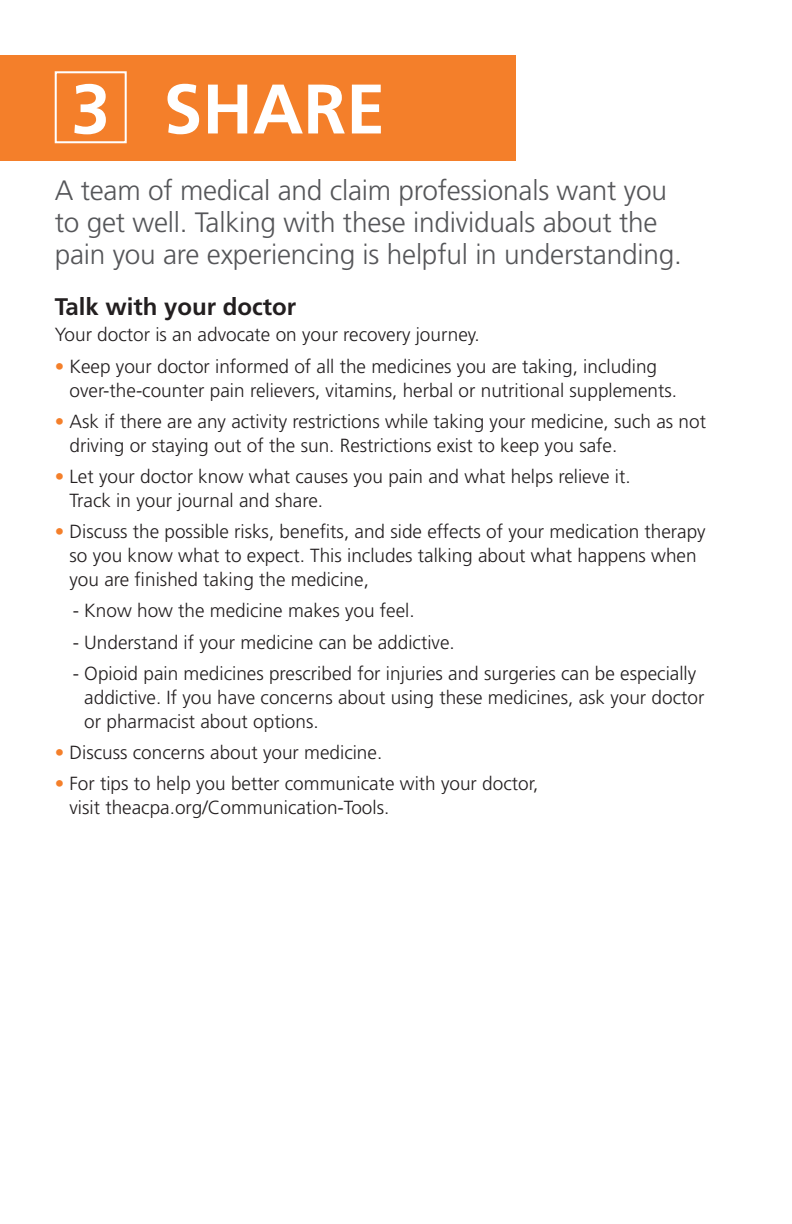
<style>
.page{position:relative;width:792px;height:1224px;background:#fff}
.page>*{position:absolute;margin:0;border:0;box-sizing:border-box;transform-origin:0 0}
.t1{font:700 70px "Frutiger LT Std";color:#fff}
.t2{font:300 28px/32px "Frutiger LT Std";letter-spacing:-.01em;color:#555659}
.t3{font:700 24px "Frutiger LT Std";color:#231f20}
.t4{font:300 19px/24px "Frutiger LT Std";color:#231f20}
.s1{color:#f47f2a}
</style>
<div class="page">
<div style="left:0;top:55px;width:516px;height:106px;background:#f47f2a"></div>
<div style="left:55px;top:71px;width:72px;height:72px;border:2px solid #fff"></div>
<h1 class="t1" style="left:71px;top:68px;width:315px">3 SHARE</h1>
<h2 class="t2" style="left:55px;top:175px;width:629px">A team of medical and claim professionals want you to get well. Talking with these individuals about the pain you are experiencing is helpful in understanding.</h2>
<p class="t3" style="left:55px;top:292px;width:243px">Talk with your doctor</p>
<p class="t4" style="left:55px;top:323px;width:427px">Your doctor is an advocate on your recovery journey.</p>
<p class="t4" style="left:70px;top:354px;width:609px;text-indent:-15px"><span class="s1">•</span> Keep your doctor informed of all the medicines you are taking, including over-the-counter pain relievers, vitamins, herbal or nutritional supplements.</p>
<p class="t4" style="left:70px;top:410px;width:638px;text-indent:-15px"><span class="s1">•</span> Ask if there are any activity restrictions while taking your medicine, such as not driving or staying out of the sun. Restrictions exist to keep you safe.</p>
<p class="t4" style="left:70px;top:465px;width:563px;text-indent:-15px"><span class="s1">•</span> Let your doctor know what causes you pain and what helps relieve it.<br>Track in your journal and share.</p>
<p class="t4" style="left:70px;top:520px;width:638px;text-indent:-15px"><span class="s1">•</span> Discuss the possible risks, benefits, and side effects of your medication therapy so you know what to expect. This includes talking about what happens when you are finished taking the medicine,</p>
<p class="t4" style="left:73px;top:599px;width:344px">- Know how the medicine makes you feel.</p>
<p class="t4" style="left:73px;top:630px;width:384px">- Understand if your medicine can be addictive.</p>
<p class="t4" style="left:84px;top:662px;width:622px;text-indent:-12px">- Opioid pain medicines prescribed for injuries and surgeries can be especially addictive. If you have concerns about using these medicines, ask your doctor or pharmacist about options.</p>
<p class="t4" style="left:55px;top:741px;width:329px"><span class="s1">•</span> Discuss concerns about your medicine.</p>
<p class="t4" style="left:70px;top:772px;width:471px;text-indent:-15px"><span class="s1">•</span> For tips to help you better communicate with your doctor, visit theacpa.org/Communication-Tools.</p>
</div>
